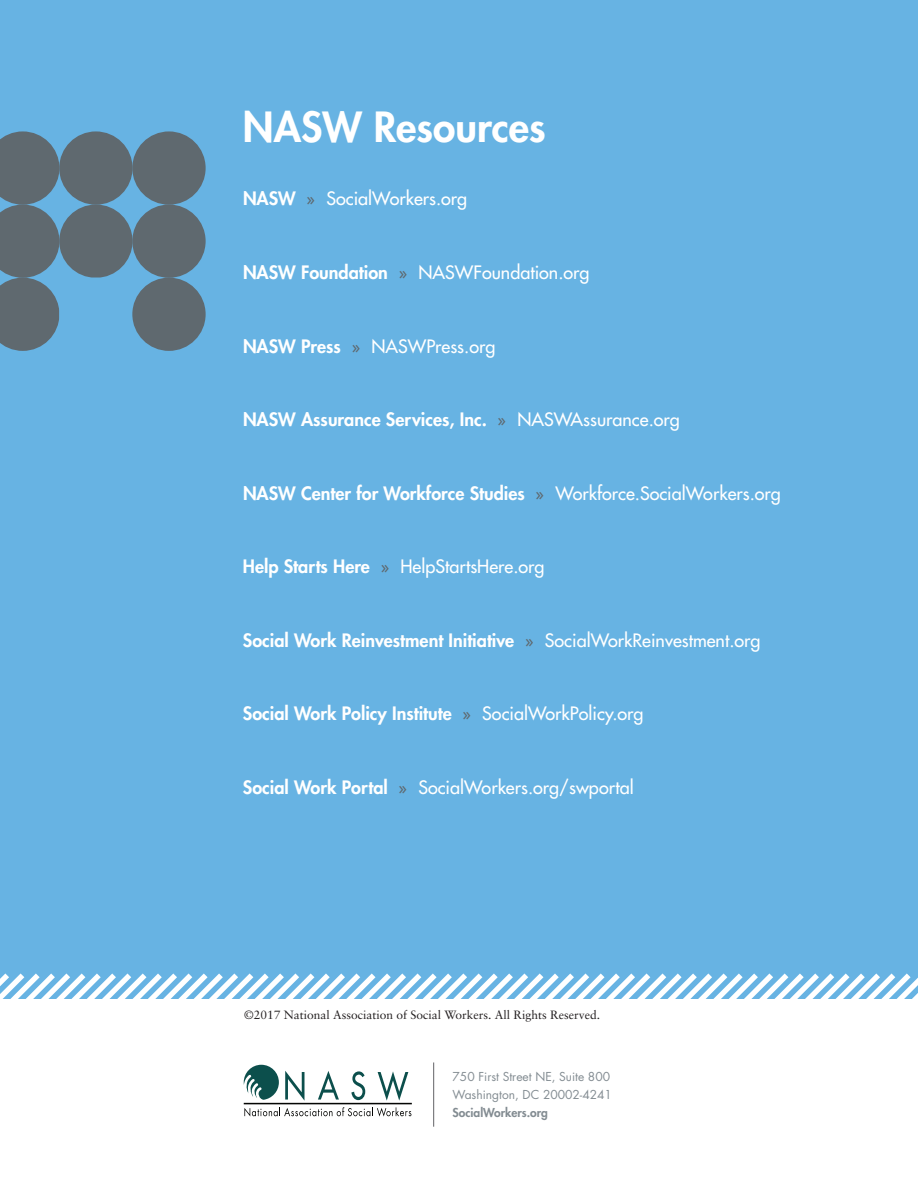
<style>
.page{position:relative;width:918px;height:1188px;background:#fff}
.page>*{position:absolute;margin:0;border:0;box-sizing:border-box;transform-origin:0 0}
.t1{font:800 40.5px "Futura";color:#fff}
.t2{font:800 18px "Futura";color:#fff}
.t3{font:18px "Futura";color:#fff}
.t4{font:12px "Sabon";color:#231f20}
.t5{font:12px/18px "Futura";color:#838c92}
.t6{font:800 12px "Futura";color:#838c92}
.s1{font-weight:800}
.s2{color:#5f696f}
.s3{font-weight:400;color:#5f696f}
.s4{font-weight:400}
</style>
<div class="page">
<div style="left:0;top:0;width:918px;height:999px;background:#67b3e3"></div>
<div style="left:59px;top:131px;width:74px;height:74px;background:#5f696f;border-radius:50%"></div>
<div style="left:132px;top:131px;width:74px;height:74px;background:#5f696f;border-radius:50%"></div>
<div style="left:59px;top:205px;width:74px;height:73px;background:#5f696f;border-radius:50%"></div>
<div style="left:132px;top:205px;width:74px;height:73px;background:#5f696f;border-radius:50%"></div>
<svg style="left:0;top:131px;width:59px;height:220px;background:#607481"></svg>
<div style="left:132px;top:278px;width:74px;height:73px;background:#5f696f;border-radius:50%"></div>
<svg style="left:244px;top:1065px;width:35px;height:35px"></svg>
<hr style="left:244px;top:1103px;width:168px;height:1px;background:#040503">
<svg style="left:244px;top:1107px;width:167px;height:10px"></svg>
<svg style="left:285px;top:1071px;width:20px;height:30px"></svg>
<svg style="left:318px;top:1071px;width:21px;height:29px"></svg>
<svg style="left:351px;top:1071px;width:14px;height:29px"></svg>
<svg style="left:378px;top:1071px;width:30px;height:30px"></svg>
<hr style="left:433px;top:1062px;width:1px;height:65px;background:#636366">
<svg style="left:0;top:973px;width:918px;height:26px"></svg>
<h1 class="t1" style="left:243px;top:108px;width:304px">NASW Resources</h1>
<p class="t3" style="left:243px;top:190px;width:226px"><span class="s1">NASW</span> <span class="s2">»</span> SocialWorkers.org</p>
<p class="t3" style="left:243px;top:263px;width:348px"><span class="s1">NASW Foundation</span> <span class="s2">»</span> NASWFoundation.org</p>
<p class="t3" style="left:243px;top:337px;width:254px"><span class="s1">NASW Press</span> <span class="s2">»</span> NASWPress.org</p>
<p class="t2" style="left:243px;top:411px;width:438px">NASW Assurance Services, Inc. <span class="s3">»</span> <span class="s4">NASWAssurance.org</span></p>
<p class="t2" style="left:243px;top:484px;width:539px">NASW Center for Workforce Studies <span class="s3">»</span> <span class="s4">Workforce.SocialWorkers.org</span></p>
<p class="t3" style="left:243px;top:558px;width:303px"><span class="s1">Help Starts Here</span> <span class="s2">»</span> HelpStartsHere.org</p>
<p class="t2" style="left:243px;top:631px;width:519px">Social Work Reinvestment Initiative <span class="s3">»</span> <span class="s4">SocialWorkReinvestment.org</span></p>
<p class="t2" style="left:243px;top:705px;width:402px">Social Work Policy Institute <span class="s3">»</span> <span class="s4">SocialWorkPolicy.org</span></p>
<p class="t3" style="left:243px;top:778px;width:392px"><span class="s1">Social Work Portal</span> <span class="s2">»</span> SocialWorkers.org/swportal</p>
<p class="t4" style="left:244px;top:1010px;width:357px">©2017 National Association of Social Workers. All Rights Reserved.</p>
<p class="t5" style="left:453px;top:1069px;width:161px">750 First Street NE, Suite 800<br>Washington, DC 20002-4241</p>
<p class="t6" style="left:453px;top:1107px;width:97px">SocialWorkers.org</p>
</div>
